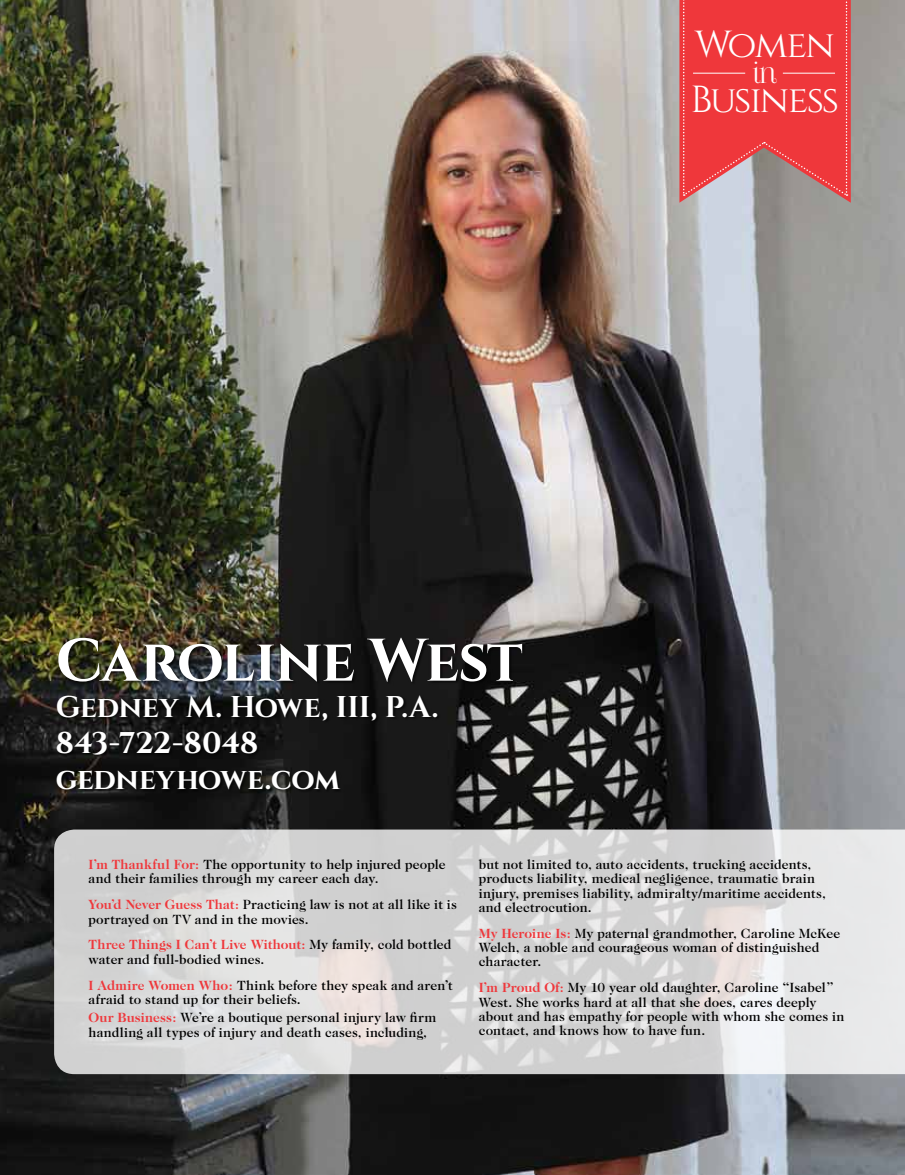
<style>
.page{position:relative;width:905px;height:1175px;background:#fff}
.page>*{position:absolute;margin:0;border:0;box-sizing:border-box;transform-origin:0 0}
.t1{font:700 60px "Cinzel";letter-spacing:-.025em;color:#fff}
.t2{font:37.65px "Cinzel";letter-spacing:-.06em;color:#fff}
.t3{font:700 30px/36px "Cinzel";letter-spacing:-.005em;color:#fff}
.t4{font:26.7px "Foglihten No 07";color:#fff}
.t5{font:500 13.5px/14.2px "Caslon Two Twenty Four";letter-spacing:.01em;color:#000}
.s1{font-weight:700;color:#ef373b}
.s2{color:#ef373b}
</style>
<div class="page">
<img style="left:0;top:0;width:904px;height:1174px">
<svg style="left:54px;top:829px;width:850px;height:245px;fill:#d2d2d3"></svg>
<div style="left:56px;top:637px;width:469px;height:156px;background:#000;opacity:.6"></div>
<svg style="left:679px;top:0;width:171px;height:203px"></svg>
<hr style="left:693px;top:73px;width:52px;height:1px;background:#fff">
<hr style="left:782px;top:73px;width:53px;height:1px;background:#fff">
<h2 class="t2" style="left:695px;top:23px;width:141px">Women</h2>
<h3 class="t4" style="left:752px;top:58px;width:26px">in</h3>
<h2 class="t2" style="left:690px;top:77px;width:150px">Business</h2>
<h1 class="t1" style="left:56px;top:624px;width:468px">Caroline West</h1>
<h3 class="t3" style="left:56px;top:690px;width:384px">Gedney M. Howe, III, P.A.<br>843-722-8048 gedneyhowe.com</h3>
<p class="t5" style="left:89px;top:857px;width:358px"><span class="s1">I’m Thankful For:</span> The opportunity to help injured people and their families through my career each day.</p>
<p class="t5" style="left:89px;top:897px;width:369px"><span class="s1">You’d Never Guess That</span><span class="s2">:</span> Practicing law is not at all like it is portrayed on TV and in the movies.</p>
<p class="t5" style="left:89px;top:937px;width:364px"><span class="s1">Three Things I Can’t Live Without:</span> My family, cold bottled water and full-bodied wines.</p>
<p class="t5" style="left:89px;top:977px;width:366px"><span class="s1">I Admire Women Who:</span> Think before they speak and aren’t afraid to stand up for their beliefs.</p>
<p class="t5" style="left:89px;top:1010px;width:349px"><span class="s1">Our Business:</span> We’re a boutique personal injury law firm handling all types of injury and death cases, including,</p>
<p class="t5" style="left:479px;top:857px;width:348px">but not limited to, auto accidents, trucking accidents, products liability, medical negligence, traumatic brain injury, premises liability, admiralty/maritime accidents, and electrocution.</p>
<p class="t5" style="left:479px;top:926px;width:363px"><span class="s1">My Heroine Is:</span> My paternal grandmother, Caroline McKee<br>Welch, a noble and courageous woman of distinguished character.</p>
<p class="t5" style="left:479px;top:980px;width:367px"><span class="s1">I’m Proud Of:</span> My 10 year old daughter, Caroline “Isabel” West. She works hard at all that she does, cares deeply about and has empathy for people with whom she comes in contact, and knows how to have fun.</p>
</div>
